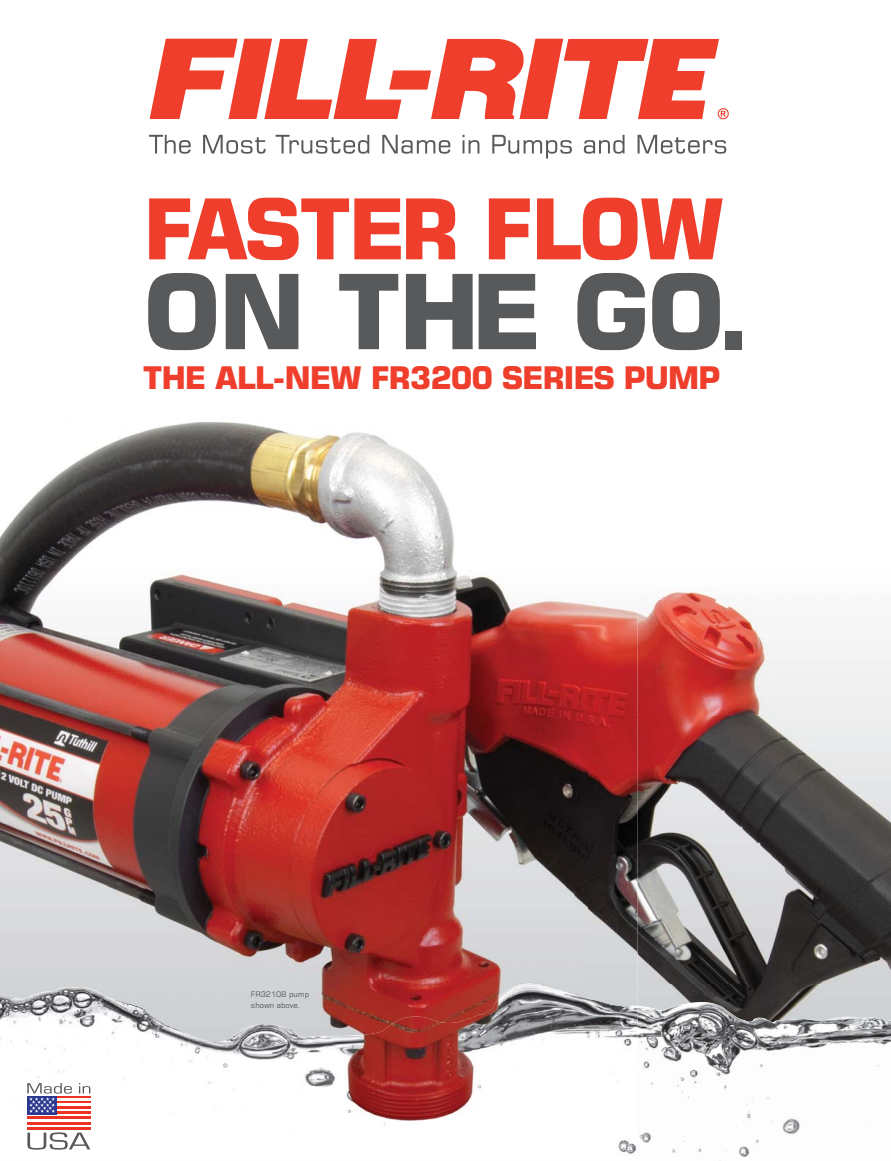
<style>
.page{position:relative;width:891px;height:1161px;background:#fff}
.page>*{position:absolute;margin:0;border:0;box-sizing:border-box;transform-origin:0 0}
.t1{font:700 103.5px "Square 721 BT";letter-spacing:-.03em;color:#58595b}
.t2{font:700 83.7px "Square 721 BT";letter-spacing:-.04em;color:#ef3e2c}
.t3{font:700 31.2px "Square 721 BT";letter-spacing:-.04em;color:#ef3e2c}
.t4{font:7.65px/10.6px "Square 721 BT";color:#58595b}
</style>
<div class="page">
<svg style="left:150px;top:39px;width:579px;height:80px"></svg>
<svg style="left:149px;top:135px;width:42px;height:19px"></svg>
<svg style="left:203px;top:135px;width:63px;height:19px"></svg>
<svg style="left:276px;top:135px;width:93px;height:19px"></svg>
<svg style="left:382px;top:135px;width:68px;height:19px"></svg>
<svg style="left:463px;top:135px;width:16px;height:18px"></svg>
<svg style="left:492px;top:135px;width:80px;height:24px"></svg>
<svg style="left:584px;top:135px;width:41px;height:19px"></svg>
<svg style="left:638px;top:135px;width:88px;height:19px"></svg>
<img style="left:637px;top:588px;width:254px;height:413px">
<img style="left:637px;top:1001px;width:254px;height:160px">
<img style="left:0;top:421px;width:637px;height:606px">
<img style="left:0;top:983px;width:182px;height:167px">
<img style="left:232px;top:1023px;width:102px;height:66px">
<img style="left:384px;top:983px;width:253px;height:171px">
<img style="left:181px;top:1027px;width:52px;height:123px">
<img style="left:334px;top:1027px;width:51px;height:127px">
<div style="left:27px;top:1095px;width:64px;height:36px;border:1px solid #fff"></div>
<svg style="left:79px;top:1083px;width:11px;height:10px"></svg>
<svg style="left:27px;top:1132px;width:63px;height:18px"></svg>
<div style="left:27px;top:1096px;width:63px;height:6px;background:#ee3224"></div>
<div style="left:27px;top:1098px;width:63px;height:7px;background:#fff"></div>
<svg style="left:72px;top:1101px;width:18px;height:2px"></svg>
<div style="left:27px;top:1104px;width:63px;height:6px;background:#fff"></div>
<div style="left:27px;top:1106px;width:63px;height:7px;background:#ee3224"></div>
<svg style="left:72px;top:1109px;width:18px;height:2px"></svg>
<div style="left:27px;top:1112px;width:63px;height:6px;background:#ee3224"></div>
<svg style="left:27px;top:1114px;width:63px;height:2px"></svg>
<div style="left:27px;top:1117px;width:63px;height:6px;background:#ee3224"></div>
<div style="left:27px;top:1119px;width:63px;height:7px;background:#fff"></div>
<div style="left:27px;top:1122px;width:63px;height:6px;background:#ee3224"></div>
<hr style="left:27px;top:1125px;width:63px;height:4px;background:#fff">
<hr style="left:27px;top:1127px;width:63px;height:3px;background:#ee3224">
<div style="left:27px;top:1096px;width:30px;height:18px;background:#2b3890"></div>
<svg style="left:27px;top:1083px;width:45px;height:30px"></svg>
<h2 class="t2" style="left:143px;top:198px;width:584px">FASTER FLOW</h2>
<h1 class="t1" style="left:143px;top:274px;width:611px">ON THE GO.</h1>
<p class="t3" style="left:143px;top:366px;width:579px">THE ALL-NEW FR3200 SERIES PUMP</p>
<p class="t4" style="left:251px;top:990px;width:60px">FR3210B pump shown above.</p>
</div>
